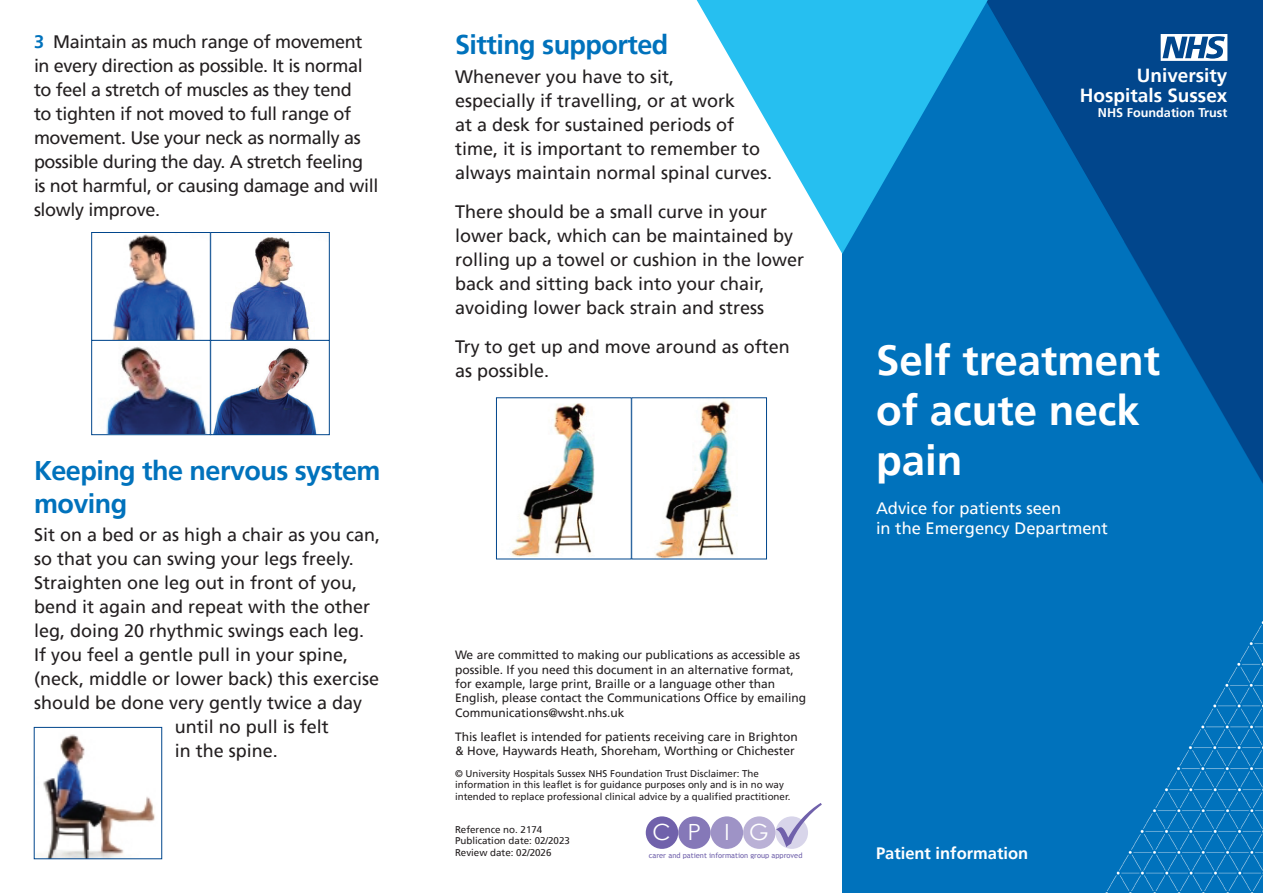
<style>
.page{position:relative;width:1263px;height:893px;background:#fff}
.page>*{position:absolute;margin:0;border:0;box-sizing:border-box;transform-origin:0 0}
.Leaflet_title{font:700 42px/50.4px "Frutiger";color:#fff}
.Large_title{font:700 27px/32.4px "Frutiger";letter-spacing:-.02em;color:#0072bc}
.t1{font:22.35px "Century Gothic";color:#fff}
.t2{font:700 18.9px/19.4px "Frutiger";color:#fff;text-align:right}
.Body_Copy{font:18px/24px "Frutiger";color:#231f20}
.Bullet_points{font:18px/24px "Frutiger";color:#231f20}
.Bullet_points-2{font:18px/24px "Frutiger";letter-spacing:-.02em;color:#231f20}
.t3{font:16.5px "Frutiger";color:#fff}
.t4{font:700 16.5px "Frutiger";color:#fff}
.t5{font:700 12.6px "Frutiger";color:#fff}
.t6{font:12px/14.4px "Frutiger";color:#231f20}
.Small_Text{font:9.75px/11.7px "Frutiger";color:#231f20}
.t7{font:7.5px "Trebuchet MS";color:#7061ab}
.s1{font-weight:700;color:#0072bc}
</style>
<div class="page">
<div style="left:842px;top:0;width:421px;height:893px;background:#0072bc"></div>
<svg style="left:988px;top:0;width:275px;height:484px"></svg>
<svg style="left:697px;top:0;width:291px;height:254px;fill:#26bff0"></svg>
<img style="left:1106px;top:622px;width:157px;height:271px">
<svg style="left:1161px;top:34px;width:66px;height:27px;background:#88a8c9"></svg>
<div style="left:775px;top:816px;width:33px;height:33px;background:#d8d5ea;border-radius:50%"></div>
<div style="left:646px;top:816px;width:32px;height:33px;background:#7061ab;border-radius:50%"></div>
<div style="left:678px;top:816px;width:33px;height:33px;background:#8578b8;border-radius:50%"></div>
<div style="left:711px;top:816px;width:32px;height:33px;background:#9e93c6;border-radius:50%"></div>
<div style="left:743px;top:816px;width:32px;height:33px;background:#bab1d6;border-radius:50%"></div>
<img style="left:106px;top:234px;width:211px;height:199px">
<div style="left:91px;top:232px;width:119px;height:109px;border:1px solid #01468c"></div>
<div style="left:91px;top:340px;width:119px;height:95px;border:1px solid #01468c"></div>
<div style="left:210px;top:232px;width:119px;height:109px;border:1px solid #01468c"></div>
<div style="left:210px;top:340px;width:119px;height:95px;border:1px solid #01468c"></div>
<img style="left:41px;top:734px;width:114px;height:123px">
<img style="left:510px;top:403px;width:85px;height:154px">
<img style="left:655px;top:400px;width:82px;height:157px">
<div style="left:631px;top:398px;width:136px;height:161px;border:1px solid #01468c"></div>
<svg style="left:776px;top:816px;width:32px;height:31px"></svg>
<p class="Bullet_points-2" style="left:34px;top:29px;width:346px"><span class="s1">3</span> Maintain as much range of movement in every direction as possible. It is normal to feel a stretch of muscles as they tend<br>to tighten if not moved to full range of movement. Use your neck as normally as possible during the day. A stretch feeling is not harmful, or causing damage and will slowly improve.</p>
<p class="Large_title" style="left:34px;top:455px;width:348px">Keeping the nervous system moving</p>
<p class="Bullet_points" style="left:34px;top:523px;width:348px">Sit on a bed or as high a chair as you can, so that you can swing your legs freely.<br>Straighten one leg out in front of you, bend it again and repeat with the other leg, doing 20 rhythmic swings each leg.</p>
<p class="Bullet_points" style="left:34px;top:643px;width:316px">If you feel a gentle pull in your spine,</p>
<p class="Bullet_points" style="left:34px;top:667px;width:347px">(neck, middle or lower back) this exercise</p>
<p class="Bullet_points" style="left:34px;top:691px;width:330px">should be done very gently twice a day</p>
<p class="Bullet_points" style="left:175px;top:715px;width:156px">until no pull is felt</p>
<p class="Bullet_points" style="left:175px;top:739px;width:105px">in the spine.</p>
<p class="Large_title" style="left:455px;top:29px;width:215px">Sitting supported</p>
<p class="Body_Copy" style="left:455px;top:64px;width:221px">Whenever you have to sit,</p>
<p class="Body_Copy" style="left:455px;top:88px;width:282px">especially if travelling, or at work</p>
<p class="Body_Copy" style="left:455px;top:112px;width:281px">at a desk for sustained periods of</p>
<p class="Body_Copy" style="left:455px;top:136px;width:319px">time, it is important to remember to always maintain normal spinal curves.</p>
<p class="Body_Copy" style="left:455px;top:199px;width:351px">There should be a small curve in your lower back, which can be maintained by rolling up a towel or cushion in the lower back and sitting back into your chair, avoiding lower back strain and stress</p>
<p class="Body_Copy" style="left:455px;top:334px;width:336px">Try to get up and move around as often as possible.</p>
<p class="t6" style="left:455px;top:648px;width:353px">We are committed to making our publications as accessible as possible. If you need this document in an alternative format, for example, large print, Braille or a language other than English, please contact the Communications Office by emailing Communications@wsht.nhs.uk</p>
<p class="t6" style="left:455px;top:729px;width:344px">This leaflet is intended for patients receiving care in Brighton &amp; Hove, Haywards Heath, Shoreham, Worthing or Chichester</p>
<p class="Small_Text" style="left:455px;top:767px;width:337px">© University Hospitals Sussex NHS Foundation Trust Disclaimer: The information in this leaflet is for guidance purposes only and is in no way intended to replace professional clinical advice by a qualified practitioner.</p>
<p class="Small_Text" style="left:455px;top:823px;width:89px">Reference no. 2174</p>
<p class="Small_Text" style="left:455px;top:835px;width:116px">Publication date: 02/2023</p>
<p class="Small_Text" style="left:455px;top:847px;width:98px">Review date: 02/2026</p>
<p class="t1" style="left:652px;top:816px;width:118px">CP IG</p>
<p class="t7" style="left:649px;top:851px;width:155px">carer and patient information group approved</p>
<p class="t2" style="left:1080px;top:66px;width:149px">University<br>Hospitals Sussex</p>
<p class="t5" style="left:1098px;top:106px;width:131px">NHS Foundation Trust</p>
<p class="Leaflet_title" style="left:876px;top:335px;width:286px">Self treatment of acute neck pain</p>
<p class="t3" style="left:876px;top:499px;width:187px">Advice for patients seen</p>
<p class="t3" style="left:876px;top:518px;width:233px">in the Emergency Department</p>
<p class="t4" style="left:876px;top:843px;width:154px">Patient information</p>
</div>
